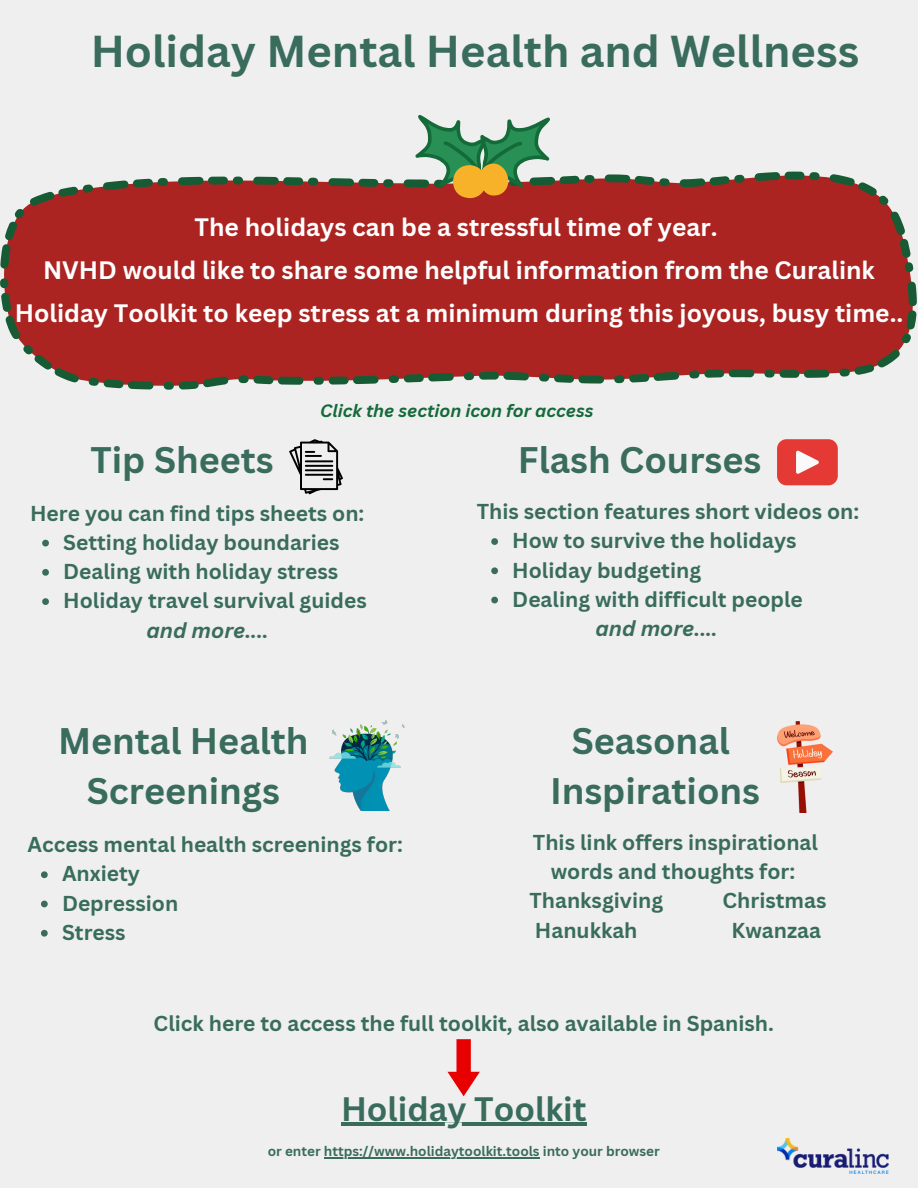
<style>
.page{position:relative;width:918px;height:1188px;background:#efefef}
.page>*{position:absolute;margin:0;border:0;box-sizing:border-box;transform-origin:0 0}
.t1{font:700 43.5px "Canva Sans";color:#396c5c}
.t2{font:700 36px/49.5px "Canva Sans";color:#396c5c;text-align:center}
.t3{font:700 33px "Canva Sans";color:#396c5c}
.t4{font:700 24.6px/42.8px "Canva Sans";color:#fefefe;text-align:center}
.t5{font:700 21px/29.2px "Canva Sans";color:#396c5c}
.t6{font:italic 700 21px "Canva Sans";color:#396c5c}
.t7{font:italic 700 17.4px "Canva Sans";color:#146a39}
.t8{font:700 13.5px "Canva Sans";color:#396c5c}
</style>
<div class="page">
<svg style="left:289px;top:439px;width:54px;height:55px"></svg>
<svg style="left:777px;top:439px;width:61px;height:46px;background:#e75451"></svg>
<img style="left:330px;top:721px;width:74px;height:90px">
<img style="left:777px;top:1138px;width:111px;height:35px">
<img style="left:777px;top:722px;width:55px;height:91px">
<svg style="left:0;top:172px;width:917px;height:218px;background:#aa3c37"></svg>
<svg style="left:396px;top:115px;width:174px;height:86px"></svg>
<svg style="left:447px;top:1039px;width:33px;height:57px"></svg>
<svg style="left:42px;top:540px;width:7px;height:6px"></svg>
<svg style="left:42px;top:569px;width:7px;height:7px"></svg>
<svg style="left:42px;top:598px;width:7px;height:7px"></svg>
<svg style="left:491px;top:538px;width:7px;height:7px"></svg>
<svg style="left:491px;top:567px;width:7px;height:7px"></svg>
<svg style="left:491px;top:597px;width:7px;height:6px"></svg>
<svg style="left:41px;top:871px;width:7px;height:7px"></svg>
<svg style="left:41px;top:901px;width:7px;height:6px"></svg>
<svg style="left:41px;top:930px;width:7px;height:7px"></svg>
<hr style="left:341px;top:1123px;width:246px;height:3px;background:#396c5c">
<hr style="left:324px;top:1157px;width:216px;height:1px;background:#396c5c">
<h1 class="t1" style="left:91px;top:20px;width:770px">Holiday Mental Health and Wellness</h1>
<p class="t4" style="left:15px;top:205px;width:890px">The holidays can be a stressful time of year.<br>NVHD would like to share some helpful information from the Curalink<br>Holiday Toolkit to keep stress at a minimum during this joyous, busy time..</p>
<h3 class="t7" style="left:320px;top:399px;width:275px">Click the section icon for access</h3>
<h6 class="t2" style="left:91px;top:434px;width:185px">Tip Sheets</h6>
<h2 class="t5" style="left:30px;top:498px;width:336px">Here you can find tips sheets on:</h2>
<p class="t5" style="left:63px;top:527px;width:278px">Setting holiday boundaries</p>
<h2 class="t5" style="left:63px;top:556px;width:277px">Dealing with holiday stress</h2>
<p class="t5" style="left:63px;top:586px;width:305px">Holiday travel survival guides</p>
<h4 class="t6" style="left:146px;top:615px;width:124px">and more....</h4>
<p class="t2" style="left:58px;top:716px;width:252px">Mental Health<br>Screenings</p>
<p class="t5" style="left:28px;top:829px;width:377px">Access mental health screenings for:</p>
<p class="t5" style="left:62px;top:859px;width:80px">Anxiety</p>
<h2 class="t5" style="left:62px;top:888px;width:118px">Depression</h2>
<p class="t5" style="left:62px;top:917px;width:65px">Stress</p>
<p class="t2" style="left:518px;top:434px;width:245px">Flash Courses</p>
<p class="t5" style="left:477px;top:496px;width:384px">This section features short videos on:</p>
<p class="t5" style="left:512px;top:526px;width:286px">How to survive the holidays</p>
<p class="t5" style="left:512px;top:555px;width:190px">Holiday budgeting</p>
<h4 class="t5" style="left:512px;top:584px;width:292px">Dealing with difficult people</h4>
<p class="t6" style="left:595px;top:614px;width:124px">and more....</p>
<h2 class="t2" style="left:550px;top:716px;width:212px">Seasonal<br>Inspirations</h2>
<p class="t5" style="left:533px;top:827px;width:287px">This link offers inspirational</p>
<h4 class="t5" style="left:529px;top:856px;width:267px;text-indent:21px">words and thoughts for:<br>Thanksgiving</h4>
<h4 class="t5" style="left:723px;top:886px;width:105px">Christmas</h4>
<h4 class="t5" style="left:535px;top:915px;width:104px">Hanukkah</h4>
<h4 class="t5" style="left:732px;top:915px;width:91px">Kwanzaa</h4>
<p class="t5" style="left:154px;top:1008px;width:622px">Click here to access the full toolkit, also available in Spanish.</p>
<p class="t3" style="left:341px;top:1085px;width:247px">Holiday Toolkit</p>
<p class="t8" style="left:268px;top:1142px;width:394px">or enter https://www.holidaytoolkit.tools into your browser</p>
</div>
